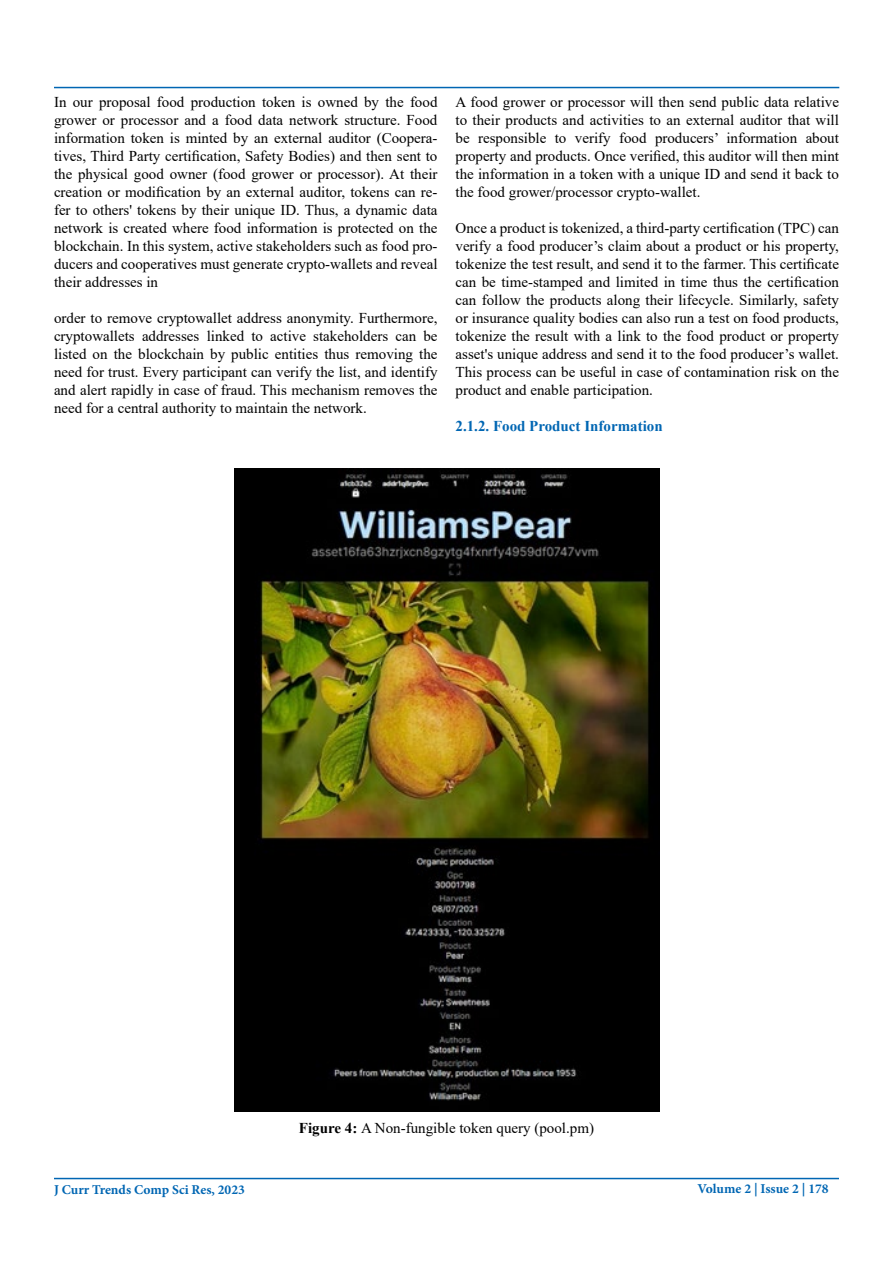
<style>
.page{position:relative;width:893px;height:1263px;background:#fff}
.page>*{position:absolute;margin:0;border:0;box-sizing:border-box;transform-origin:0 0}
.t1{font:15px/18px "Times New Roman";color:#000;text-align:justify}
.t2{font:700 15px "Times New Roman";color:#0066b3}
.t3{font:700 13.5px "Minion Pro";color:#0066b3}
.s1{font-weight:700}
</style>
<div class="page">
<hr style="left:54px;top:1178px;width:785px;height:1px;background:#0066b3">
<hr style="left:54px;top:87px;width:785px;height:1px;background:#0066b3">
<img style="left:234px;top:469px;width:426px;height:642px">
<p class="t1" style="left:54px;top:92px;width:385px">In our proposal food production token is owned by the food grower or processor and a food data network structure. Food information token is minted by an external auditor (Coopera&shy;tives, Third Party certification, Safety Bodies) and then sent to the physical good owner (food grower or processor). At their creation or modification by an external auditor, tokens can re&shy;fer to others' tokens by their unique ID. Thus, a dynamic data network is created where food information is protected on the blockchain. In this system, active stakeholders such as food pro&shy;ducers and cooperatives must generate crypto-wallets and reveal their addresses in</p>
<p class="t1" style="left:54px;top:308px;width:385px">order to remove cryptowallet address anonymity. Furthermore, cryptowallets addresses linked to active stakeholders can be listed on the blockchain by public entities thus removing the need for trust. Every participant can verify the list, and identify and alert rapidly in case of fraud. This mechanism removes the need for a central authority to maintain the network.</p>
<p class="t1" style="left:455px;top:92px;width:385px">A food grower or processor will then send public data relative to their products and activities to an external auditor that will be responsible to verify food producers’ information about property and products. Once verified, this auditor will then mint the information in a token with a unique ID and send it back to the food grower/processor crypto-wallet.</p>
<p class="t1" style="left:455px;top:218px;width:385px">Once a product is tokenized, a third-party certification (TPC) can verify a food producer’s claim about a product or his property, tokenize the test result, and send it to the farmer. This certificate can be time-stamped and limited in time thus the certification can follow the products along their lifecycle. Similarly, safety or insurance quality bodies can also run a test on food products, tokenize the result with a link to the food product or property asset's unique address and send it to the food producer’s wallet.<br>This process can be useful in case of contamination risk on the product and enable participation.</p>
<p class="t2" style="left:455px;top:415px;width:209px">2.1.2. Food Product Information</p>
<p class="t1" style="left:299px;top:1118px;width:297px"><span class="s1">Figure 4:</span> A Non-fungible token query (pool.pm)</p>
<p class="t3" style="left:54px;top:1180px;width:192px">J Curr Trends Comp Sci Res, 2023</p>
<p class="t3" style="left:697px;top:1179px;width:133px">Volume 2 | Issue 2 | 178</p>
</div>
